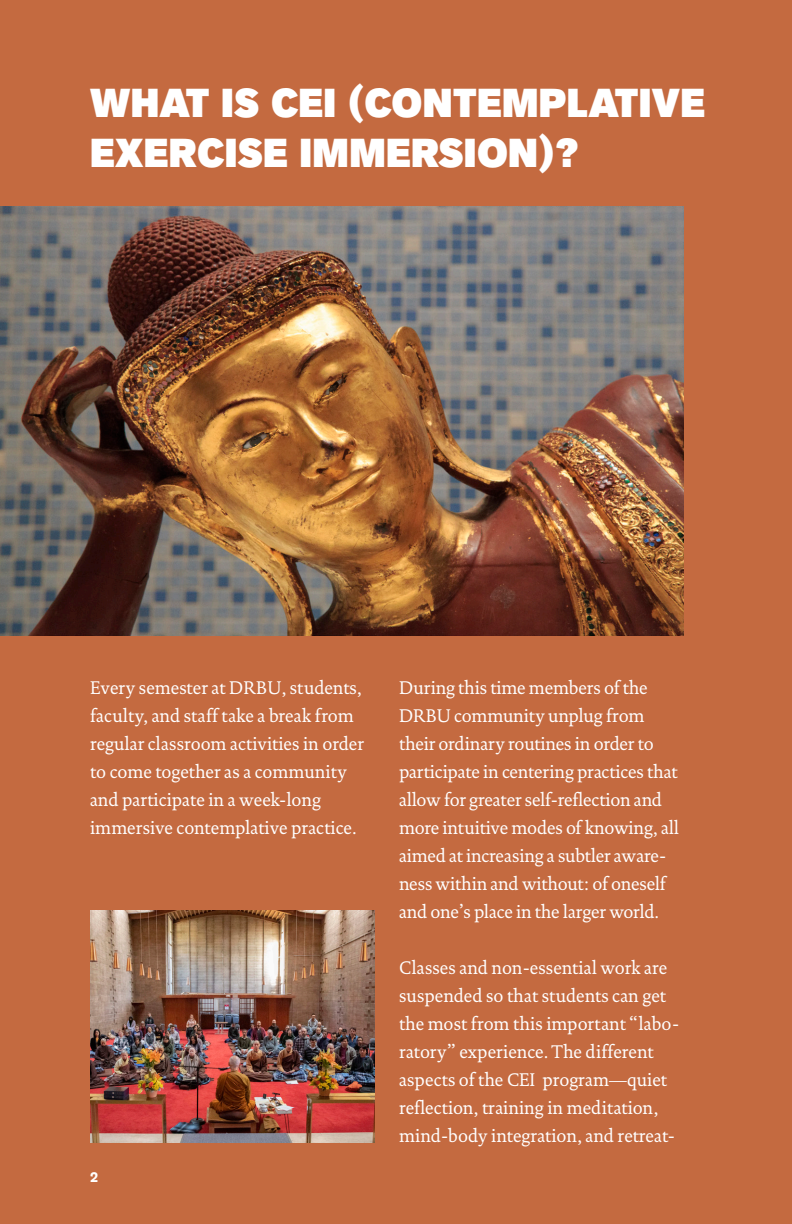
<style>
.page{position:relative;width:792px;height:1224px;background:#c46a40}
.page>*{position:absolute;margin:0;border:0;box-sizing:border-box;transform-origin:0 0}
.t1{font:900 40px/50px "Akzid Grtsk Next";letter-spacing:.01em;color:#fff;scale:.96 1}
.text__white{font:18.6px/28px "DTL Documenta ST";letter-spacing:-.005em;color:#fff;scale:.96 1}
.t2{font:700 14px "Akzid Grtsk Next";color:#fff;scale:.96 1}
</style>
<div class="page">
<img style="left:90px;top:910px;width:285px;height:233px">
<img style="left:0;top:206px;width:684px;height:429px">
<p class="t1" style="left:90px;top:79px;width:642px">WHAT IS CEI (CONTEMPLATIVE<br>EXERCISE IMMERSION)?</p>
<p class="text__white" style="left:90px;top:674px;width:287px">Every semester at DRBU, students, faculty, and staff take a break from regular classroom activities in order to come together as a community and participate in a week-long immersive contemplative practice.</p>
<p class="t2" style="left:90px;top:1168px;width:10px">2</p>
<p class="text__white" style="left:399px;top:674px;width:293px">During this time members of the DRBU community unplug from their ordinary routines in order to participate in centering practices that allow for greater self-reflection and more intuitive modes of knowing, all aimed at increasing a subtler aware&shy;ness within and without: of oneself and one’s place in the larger world.</p>
<p class="text__white" style="left:399px;top:954px;width:293px">Classes and non-essential work are suspended so that students can get the most from this important “labo&shy;ratory” experience. The different aspects of the CEI program—quiet reflection, training in meditation, mind-body integration, and retreat-</p>
</div>
